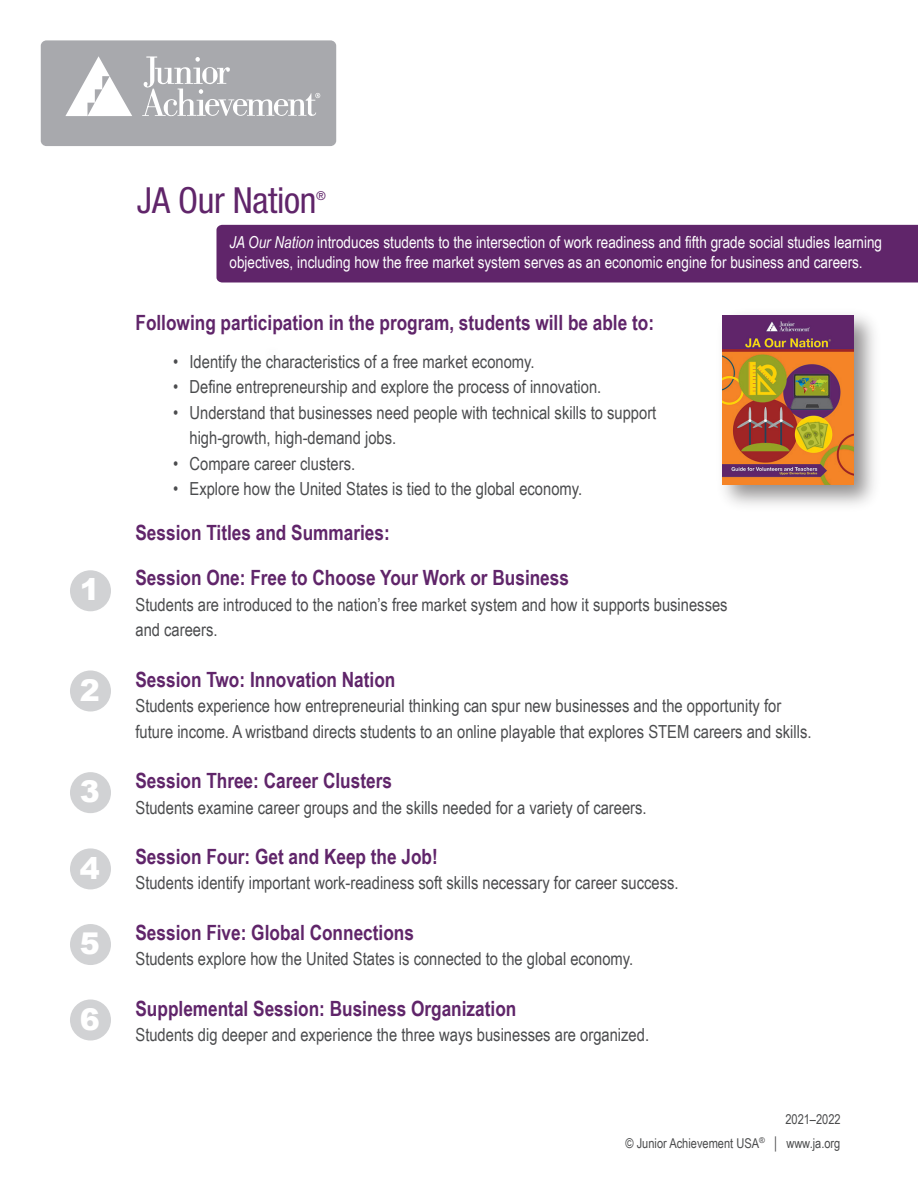
<style>
.page{position:relative;width:918px;height:1188px;background:#fff}
.page>*{position:absolute;margin:0;border:0;box-sizing:border-box;transform-origin:0 0}
.t1{font:condensed 36px "Helvetica Neue";letter-spacing:-.01em;color:#60256a}
.t2{font:900 30px "Arial";color:#fff}
.t3{font:700 21px/45px "Arial Narrow";color:#60256a}
.t4{font:18px/25.5px "Arial Narrow";color:#4b4c4e}
.t5{font:16.5px/19.8px "Arial Narrow";color:#fff}
.t6{font:13.5px "Arial Narrow";color:#4b4c4d}
.t7{font:condensed 12.3px "Helvetica Neue";color:#60256a}
.t8{font:condensed 5.85px "Helvetica Neue";color:#fff}
.s1{font-style:italic}
.s2{font-size:16.2px}
</style>
<div class="page">
<div style="left:70px;top:570px;width:41px;height:41px;background:#d1d2d4;border-radius:50%"></div>
<div style="left:70px;top:670px;width:41px;height:42px;background:#d1d2d4;border-radius:50%"></div>
<div style="left:70px;top:772px;width:41px;height:41px;background:#d1d2d4;border-radius:50%"></div>
<div style="left:70px;top:848px;width:41px;height:41px;background:#d1d2d4;border-radius:50%"></div>
<div style="left:70px;top:924px;width:41px;height:41px;background:#d1d2d4;border-radius:50%"></div>
<div style="left:41px;top:40px;width:295px;height:106px;background:#a8a9ad;border-radius:6px"></div>
<div style="left:216px;top:225px;width:702px;height:58px;background:#60256a"></div>
<svg style="left:142px;top:56px;width:178px;height:61px"></svg>
<svg style="left:65px;top:56px;width:67px;height:60px"></svg>
<img style="left:722px;top:315px;width:152px;height:190px">
<img style="left:723px;top:315px;width:130px;height:170px">
<div style="left:70px;top:1000px;width:41px;height:41px;background:#d1d2d4;border-radius:50%"></div>
<h2 class="t2" style="left:80px;top:568px;width:22px">1</h2>
<h2 class="t2" style="left:80px;top:668px;width:22px">2</h2>
<h2 class="t2" style="left:80px;top:770px;width:22px">3</h2>
<h2 class="t2" style="left:80px;top:846px;width:22px">4</h2>
<h2 class="t2" style="left:80px;top:922px;width:22px">5</h2>
<h2 class="t2" style="left:80px;top:997px;width:22px">6</h2>
<h1 class="t1" style="left:137px;top:180px;width:181px">JA Our Nation</h1>
<p class="t7" style="left:316px;top:189px;width:11px">®</p>
<p class="t5" style="left:230px;top:232px;width:654px"><span class="s1">JA Our Nation</span> introduces students to the intersection of work readiness and fifth grade social studies learning objectives, including how the free market system serves as an economic engine for business and careers.</p>
<p class="t3" style="left:136px;top:299px;width:520px">Following participation in the program, students will be able to:</p>
<p class="t4" style="left:173px;top:348px;width:363px">• Identify the characteristics of a free market economy.</p>
<p class="t4" style="left:173px;top:374px;width:430px">• Define entrepreneurship and explore the process of innovation.</p>
<p class="t4" style="left:190px;top:399px;width:468px;text-indent:-17px">• Understand that businesses need people with technical skills to support high-growth, high-demand jobs.</p>
<p class="t4" style="left:173px;top:450px;width:184px">• Compare career clusters.</p>
<p class="t4" style="left:173px;top:476px;width:411px">• Explore how the United States is tied to the global economy.</p>
<p class="t3" style="left:136px;top:509px;width:435px">Session Titles and Summaries:<br>Session One: Free to Choose Your Work or Business</p>
<p class="t4" style="left:136px;top:591px;width:594px">Students are introduced to the nation’s free market system and how it supports businesses and careers.</p>
<p class="t3" style="left:136px;top:656px;width:261px">Session Two: Innovation Nation</p>
<p class="t4" style="left:136px;top:692px;width:678px">Students experience how entrepreneurial thinking can spur new businesses and the opportunity for future income. A wristband directs students to an online playable that explores STEM careers and skills.</p>
<p class="t3" style="left:136px;top:757px;width:258px">Session Three: Career Clusters</p>
<p class="t4" style="left:136px;top:794px;width:513px">Students examine career groups and the skills needed for a variety of careers.</p>
<p class="t3" style="left:136px;top:833px;width:304px">Session Four: Get and Keep the Job!</p>
<p class="t4" style="left:136px;top:870px;width:545px">Students identify important work-readiness soft skills necessary for career success.</p>
<p class="t3" style="left:136px;top:909px;width:280px">Session Five: Global Connections</p>
<p class="t4" style="left:136px;top:946px;width:499px">Students explore how the United States is connected to the global economy.</p>
<p class="t3" style="left:136px;top:985px;width:382px">Supplemental Session: Business Organization</p>
<p class="t4" style="left:136px;top:1022px;width:515px">Students dig deeper and experience the three ways businesses are organized.</p>
<p class="t8" style="left:269px;top:351px;width:6px">®</p>
<p class="t6" style="left:785px;top:1110px;width:57px">2021–2022</p>
<p class="t6" style="left:626px;top:1133px;width:216px">© Junior Achievement USA<sup>®</sup> <span class="s2">|</span> www.ja.org</p>
</div>
